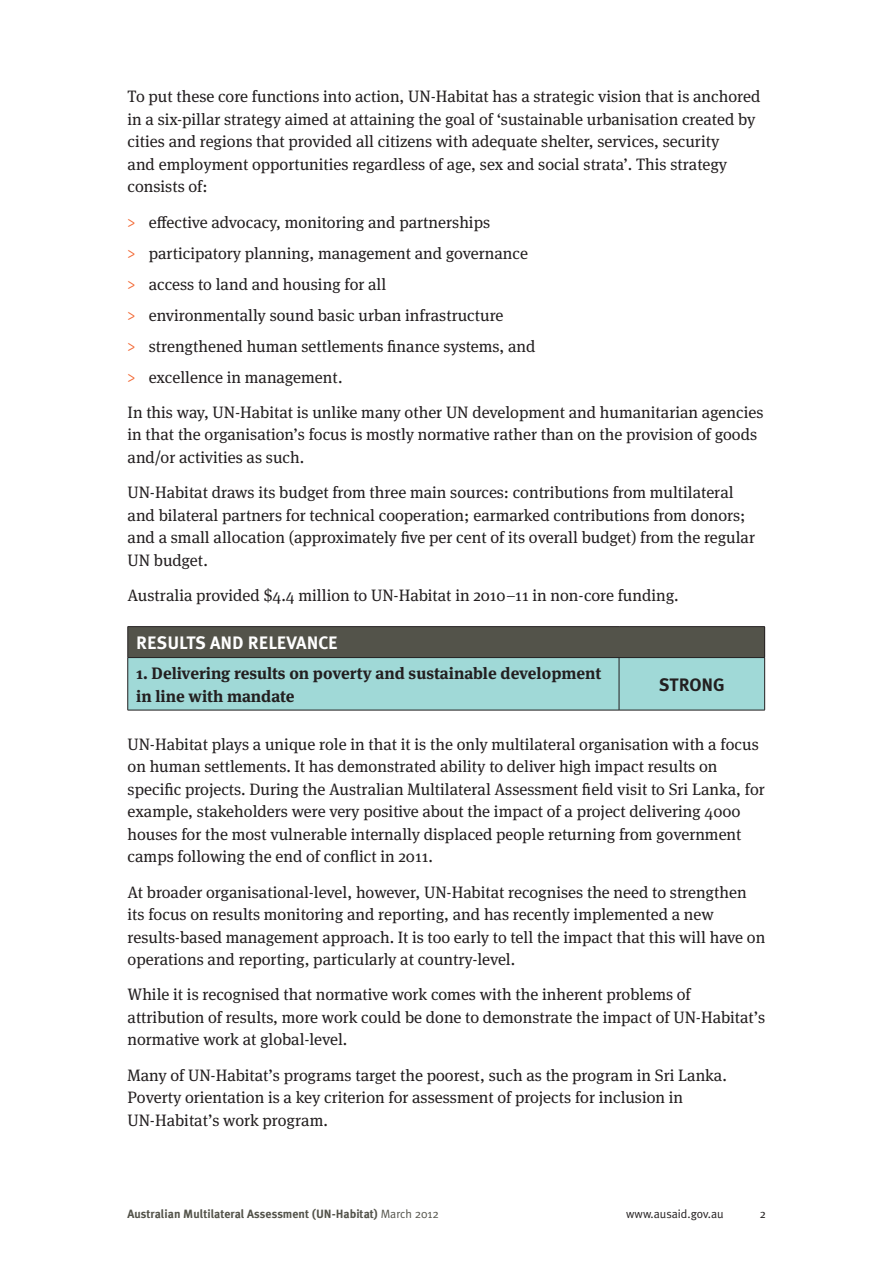
<style>
.page{position:relative;width:893px;height:1263px;background:#fff}
.page>*{position:absolute;margin:0;border:0;box-sizing:border-box;transform-origin:0 0}
._08a__TABLE_HEADING{font:700 18px "Meta Plus";color:#fff}
._08bbbb_RIGHT_COLUMN{font:700 18px "Meta Plus";color:#231f20}
._04__BODY_TEXT{font:16.5px/22.5px "Meta Serif OT";color:#231f20}
._05a__DOT_POINTS{font:16.5px "Meta Serif OT";color:#231f20}
._04__BODY_TEXT-2{font:700 16.5px/22.5px "Meta Serif OT";color:#231f20}
.t1{font:700 12px "Meta Plus";color:#53534a}
.t2{font:12px "Meta Plus Normal";color:#231f20}
.t3{font:12px "Meta Serif OT";color:#231f20}
.s1{color:#f26631}
.s2{font-family:"Meta Plus Normal";font-weight:400}
</style>
<div class="page">
<div style="left:128px;top:627px;width:637px;height:30px;background:#53534a"></div>
<div style="left:128px;top:658px;width:636px;height:52px;background:#a0d9d7"></div>
<hr style="left:128px;top:626px;width:491px;height:1px;background:#231f20">
<hr style="left:127px;top:627px;width:1px;height:30px;background:#231f20">
<hr style="left:619px;top:626px;width:146px;height:1px;background:#231f20">
<hr style="left:619px;top:658px;width:1px;height:52px;background:#231f20">
<hr style="left:764px;top:627px;width:1px;height:30px;background:#231f20">
<hr style="left:128px;top:657px;width:491px;height:1px;background:#231f20">
<hr style="left:127px;top:658px;width:1px;height:52px;background:#231f20">
<hr style="left:619px;top:657px;width:146px;height:1px;background:#231f20">
<hr style="left:764px;top:658px;width:1px;height:52px;background:#231f20">
<hr style="left:128px;top:710px;width:491px;height:1px;background:#231f20">
<hr style="left:619px;top:710px;width:146px;height:1px;background:#231f20">
<p class="_04__BODY_TEXT" style="left:128px;top:86px;width:634px">To put these core functions into action, UN-Habitat has a strategic vision that is anchored in a six-pillar strategy aimed at attaining the goal of ‘sustainable urbanisation created by cities and regions that provided all citizens with adequate shelter, services, security<br>and employment opportunities regardless of age, sex and social strata’. This strategy consists of:</p>
<p class="_05a__DOT_POINTS" style="left:128px;top:212px;width:364px"><span class="s1">&gt;</span> effective advocacy, monitoring and partnerships</p>
<p class="_05a__DOT_POINTS" style="left:128px;top:243px;width:402px"><span class="s1">&gt;</span> participatory planning, management and governance</p>
<p class="_05a__DOT_POINTS" style="left:128px;top:274px;width:260px"><span class="s1">&gt;</span> access to land and housing for all</p>
<p class="_05a__DOT_POINTS" style="left:128px;top:305px;width:378px"><span class="s1">&gt;</span> environmentally sound basic urban infrastructure</p>
<p class="_05a__DOT_POINTS" style="left:128px;top:336px;width:410px"><span class="s1">&gt;</span> strengthened human settlements finance systems, and</p>
<p class="_05a__DOT_POINTS" style="left:128px;top:367px;width:217px"><span class="s1">&gt;</span> excellence in management.</p>
<p class="_04__BODY_TEXT" style="left:128px;top:401px;width:637px">In this way, UN-Habitat is unlike many other UN development and humanitarian agencies in that the organisation’s focus is mostly normative rather than on the provision of goods and/or activities as such.</p>
<p class="_04__BODY_TEXT" style="left:128px;top:481px;width:629px">UN-Habitat draws its budget from three main sources: contributions from multilateral and bilateral partners for technical cooperation; earmarked contributions from donors; and a small allocation (approximately five per cent of its overall budget) from the regular UN budget.</p>
<p class="_04__BODY_TEXT" style="left:128px;top:584px;width:553px">Australia provided $4.4 million to UN-Habitat in 2010–11 in non-core funding.</p>
<p class="_08a__TABLE_HEADING" style="left:136px;top:632px;width:203px">RESULTS AND RELEVANCE</p>
<p class="_04__BODY_TEXT-2" style="left:136px;top:662px;width:467px">1. Delivering results on poverty and sustainable development in line with mandate</p>
<p class="_08bbbb_RIGHT_COLUMN" style="left:659px;top:674px;width:67px">STRONG</p>
<p class="_04__BODY_TEXT" style="left:128px;top:733px;width:639px">UN-Habitat plays a unique role in that it is the only multilateral organisation with a focus on human settlements. It has demonstrated ability to deliver high impact results on specific projects. During the Australian Multilateral Assessment field visit to Sri Lanka, for example, stakeholders were very positive about the impact of a project delivering 4000 houses for the most vulnerable internally displaced people returning from government camps following the end of conflict in 2011.</p>
<p class="_04__BODY_TEXT" style="left:128px;top:881px;width:639px">At broader organisational-level, however, UN-Habitat recognises the need to strengthen its focus on results monitoring and reporting, and has recently implemented a new results-based management approach. It is too early to tell the impact that this will have on operations and reporting, particularly at country-level.</p>
<p class="_04__BODY_TEXT" style="left:128px;top:984px;width:639px">While it is recognised that normative work comes with the inherent problems of attribution of results, more work could be done to demonstrate the impact of UN-Habitat’s normative work at global-level.</p>
<p class="_04__BODY_TEXT" style="left:128px;top:1064px;width:601px">Many of UN-Habitat’s programs target the poorest, such as the program in Sri Lanka.<br>Poverty orientation is a key criterion for assessment of projects for inclusion in<br>UN-Habitat’s work program.</p>
<p class="t1" style="left:128px;top:1207px;width:313px">Australian Multilateral Assessment (UN-Habitat) <span class="s2">March 2012</span></p>
<p class="t2" style="left:626px;top:1207px;width:99px">www.ausaid.gov.au</p>
<p class="t3" style="left:760px;top:1207px;width:7px">2</p>
</div>
